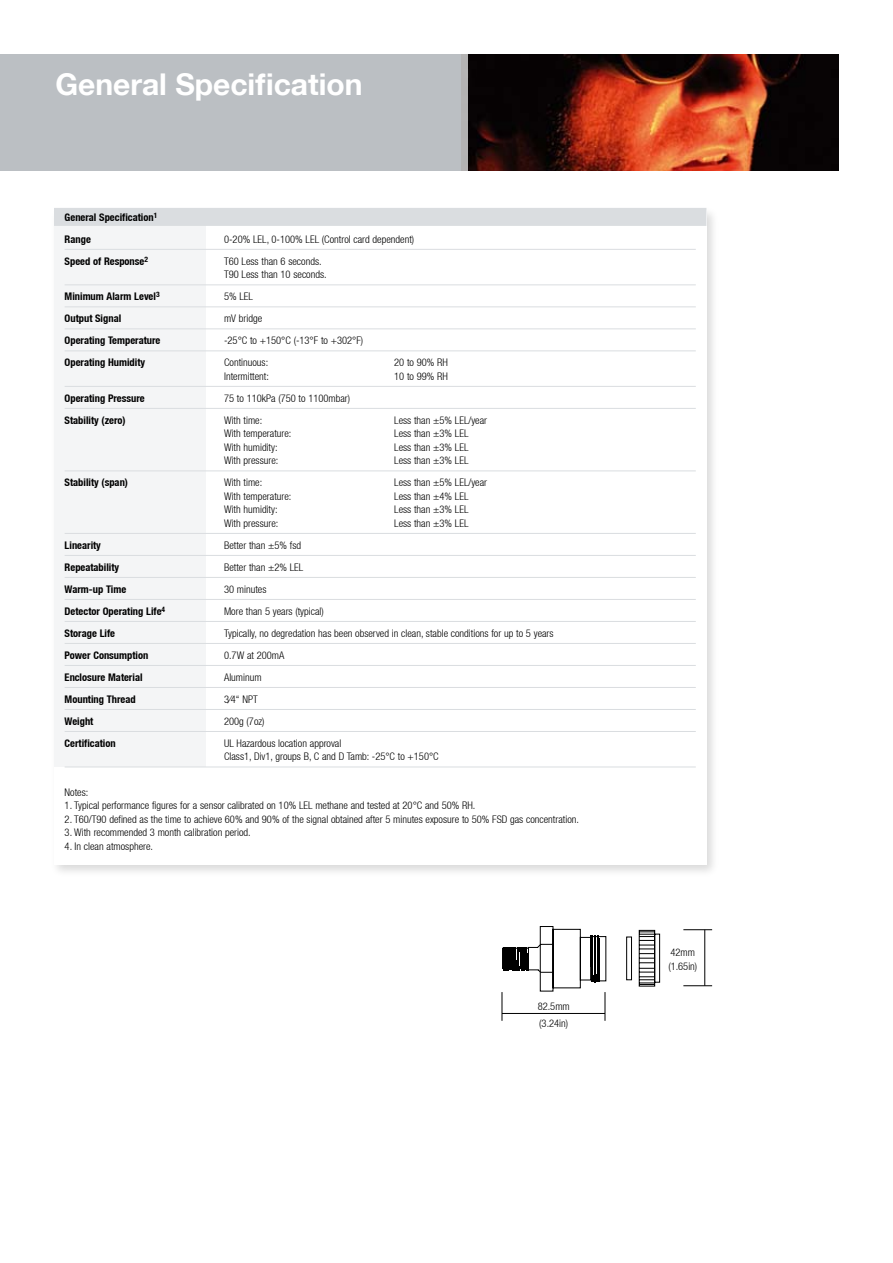
<style>
.page{position:relative;width:893px;height:1263px;background:#fff}
.page>*{position:absolute;margin:0;border:0;box-sizing:border-box;transform-origin:0 0}
.t1{font:700 30px "Helvetica Neue LT";color:#fff}
.t2{font:300 condensed 10.5px/13.5px "Helvetica Neue LT";color:#000}
.t3{font:700 condensed 10.5px/22px "Helvetica Neue LT";color:#000}
</style>
<div class="page">
<div style="left:0;top:54px;width:839px;height:116px;background:#bbbfc3"></div>
<img style="left:468px;top:54px;width:371px;height:116px">
<div style="left:49px;top:206px;width:671px;height:674px;background:#000;opacity:.15"></div>
<div style="left:54px;top:210px;width:652px;height:655px;background:#fff"></div>
<div style="left:54px;top:221px;width:151px;height:546px;background:#f4f5f6"></div>
<div style="left:54px;top:208px;width:652px;height:18px;background:#dadde0"></div>
<hr style="left:65px;top:249px;width:631px;height:1px;background:#dadde0">
<hr style="left:65px;top:284px;width:631px;height:1px;background:#dadde0">
<hr style="left:65px;top:306px;width:631px;height:1px;background:#dadde0">
<hr style="left:65px;top:328px;width:631px;height:1px;background:#dadde0">
<hr style="left:65px;top:350px;width:631px;height:1px;background:#dadde0">
<hr style="left:65px;top:386px;width:631px;height:1px;background:#dadde0">
<hr style="left:65px;top:408px;width:631px;height:1px;background:#dadde0">
<hr style="left:65px;top:470px;width:631px;height:1px;background:#dadde0">
<hr style="left:65px;top:533px;width:631px;height:1px;background:#dadde0">
<hr style="left:65px;top:555px;width:631px;height:1px;background:#dadde0">
<hr style="left:65px;top:577px;width:631px;height:1px;background:#dadde0">
<hr style="left:65px;top:599px;width:631px;height:1px;background:#dadde0">
<hr style="left:65px;top:621px;width:631px;height:1px;background:#dadde0">
<hr style="left:65px;top:643px;width:631px;height:1px;background:#dadde0">
<hr style="left:65px;top:665px;width:631px;height:1px;background:#dadde0">
<hr style="left:65px;top:687px;width:631px;height:1px;background:#dadde0">
<hr style="left:65px;top:709px;width:631px;height:1px;background:#dadde0">
<hr style="left:65px;top:731px;width:631px;height:1px;background:#dadde0">
<hr style="left:65px;top:767px;width:631px;height:1px;background:#dadde0">
<svg style="left:626px;top:929px;width:34px;height:58px"></svg>
<svg style="left:502px;top:926px;width:105px;height:95px"></svg>
<svg style="left:683px;top:985px;width:29px;height:1px"></svg>
<hr style="left:704px;top:930px;width:1px;height:56px;background:#000">
<svg style="left:683px;top:929px;width:29px;height:1px"></svg>
<div style="left:461px;top:53px;width:7px;height:119px;background:#b4b2b3"></div>
<h1 class="t1" style="left:55px;top:66px;width:309px">General Specification</h1>
<p class="t3" style="left:65px;top:206px;width:94px">General Specification<sup>1<br></sup>Range</p>
<p class="t2" style="left:224px;top:232px;width:192px">0-20% LEL, 0-100% LEL (Control card dependent)</p>
<p class="t3" style="left:65px;top:250px;width:85px">Speed of Response<sup>2</sup></p>
<p class="t2" style="left:224px;top:254px;width:104px">T60 Less than 6 seconds.<br>T90 Less than 10 seconds.</p>
<p class="t3" style="left:65px;top:285px;width:97px">Minimum Alarm Level<sup>3</sup></p>
<p class="t2" style="left:224px;top:290px;width:31px">5% LEL</p>
<p class="t3" style="left:65px;top:307px;width:58px">Output Signal</p>
<p class="t2" style="left:224px;top:312px;width:40px">mV bridge</p>
<p class="t3" style="left:65px;top:329px;width:97px">Operating Temperature</p>
<p class="t2" style="left:224px;top:334px;width:141px">-25°C to +150°C (-13°F to +302°F)</p>
<p class="t3" style="left:65px;top:351px;width:82px">Operating Humidity</p>
<p class="t2" style="left:224px;top:356px;width:46px">Continuous:</p>
<p class="t2" style="left:394px;top:356px;width:55px">20 to 90% RH</p>
<p class="t2" style="left:224px;top:369px;width:46px">Intermittent:</p>
<p class="t2" style="left:394px;top:369px;width:55px">10 to 99% RH</p>
<p class="t3" style="left:65px;top:387px;width:82px">Operating Pressure</p>
<p class="t2" style="left:224px;top:391px;width:128px">75 to 110kPa (750 to 1100mbar)</p>
<p class="t3" style="left:65px;top:409px;width:63px">Stability (zero)</p>
<p class="t2" style="left:224px;top:413px;width:40px">With time:</p>
<p class="t2" style="left:394px;top:413px;width:94px">Less than ±5% LEL/year</p>
<p class="t2" style="left:224px;top:427px;width:69px">With temperature:</p>
<p class="t2" style="left:394px;top:427px;width:76px">Less than ±3% LEL</p>
<p class="t2" style="left:224px;top:440px;width:55px">With humidity:</p>
<p class="t2" style="left:394px;top:440px;width:76px">Less than ±3% LEL</p>
<p class="t2" style="left:224px;top:454px;width:56px">With pressure:</p>
<p class="t2" style="left:394px;top:454px;width:76px">Less than ±3% LEL</p>
<p class="t3" style="left:65px;top:471px;width:65px">Stability (span)</p>
<p class="t2" style="left:224px;top:476px;width:40px">With time:</p>
<p class="t2" style="left:394px;top:476px;width:94px">Less than ±5% LEL/year</p>
<p class="t2" style="left:224px;top:489px;width:69px">With temperature:</p>
<p class="t2" style="left:394px;top:489px;width:76px">Less than ±4% LEL</p>
<p class="t2" style="left:224px;top:503px;width:55px">With humidity:</p>
<p class="t2" style="left:394px;top:503px;width:76px">Less than ±3% LEL</p>
<p class="t2" style="left:224px;top:516px;width:56px">With pressure:</p>
<p class="t2" style="left:394px;top:516px;width:76px">Less than ±3% LEL</p>
<p class="t3" style="left:65px;top:534px;width:38px">Linearity</p>
<p class="t2" style="left:224px;top:538px;width:79px">Better than ±5% fsd</p>
<p class="t3" style="left:65px;top:556px;width:56px">Repeatability</p>
<p class="t2" style="left:224px;top:560px;width:81px">Better than ±2% LEL</p>
<p class="t3" style="left:65px;top:578px;width:63px">Warm-up Time</p>
<p class="t2" style="left:224px;top:582px;width:44px">30 minutes</p>
<p class="t3" style="left:65px;top:600px;width:102px">Detector Operating Life<sup>4</sup></p>
<p class="t2" style="left:224px;top:604px;width:101px">More than 5 years (typical)</p>
<p class="t3" style="left:65px;top:622px;width:52px">Storage Life</p>
<p class="t2" style="left:224px;top:626px;width:331px">Typically, no degredation has been observed in clean, stable conditions for up to 5 years</p>
<p class="t3" style="left:65px;top:644px;width:85px">Power Consumption</p>
<p class="t2" style="left:224px;top:648px;width:62px">0.7W at 200mA</p>
<p class="t3" style="left:65px;top:666px;width:79px">Enclosure Material</p>
<p class="t2" style="left:224px;top:670px;width:39px">Aluminum</p>
<p class="t3" style="left:65px;top:688px;width:73px">Mounting Thread</p>
<p class="t2" style="left:224px;top:692px;width:35px">3⁄4“ NPT</p>
<p class="t3" style="left:65px;top:710px;width:30px">Weight</p>
<p class="t2" style="left:224px;top:714px;width:42px">200g (7oz)</p>
<p class="t3" style="left:65px;top:732px;width:53px">Certification</p>
<p class="t2" style="left:224px;top:736px;width:216px">UL Hazardous location approval<br>Class1, Div1, groups B, C and D Tamb: -25°C to +150°C</p>
<p class="t2" style="left:65px;top:785px;width:25px">Notes:</p>
<p class="t2" style="left:65px;top:799px;width:412px">1. Typical performance figures for a sensor calibrated on 10% LEL methane and tested at 20°C and 50% RH.</p>
<p class="t2" style="left:65px;top:812px;width:516px">2. T60/T90 defined as the time to achieve 60% and 90% of the signal obtained after 5 minutes exposure to 50% FSD gas concentration.</p>
<p class="t2" style="left:65px;top:826px;width:188px">3. With recommended 3 month calibration period.</p>
<p class="t2" style="left:65px;top:839px;width:90px">4. In clean atmosphere.</p>
<p class="t2" style="left:538px;top:998px;width:34px;line-height:16.5px">82.5mm (3.24in)</p>
<p class="t2" style="left:668px;top:944px;width:30px;line-height:14.7px">42mm (1.65in)</p>
</div>
